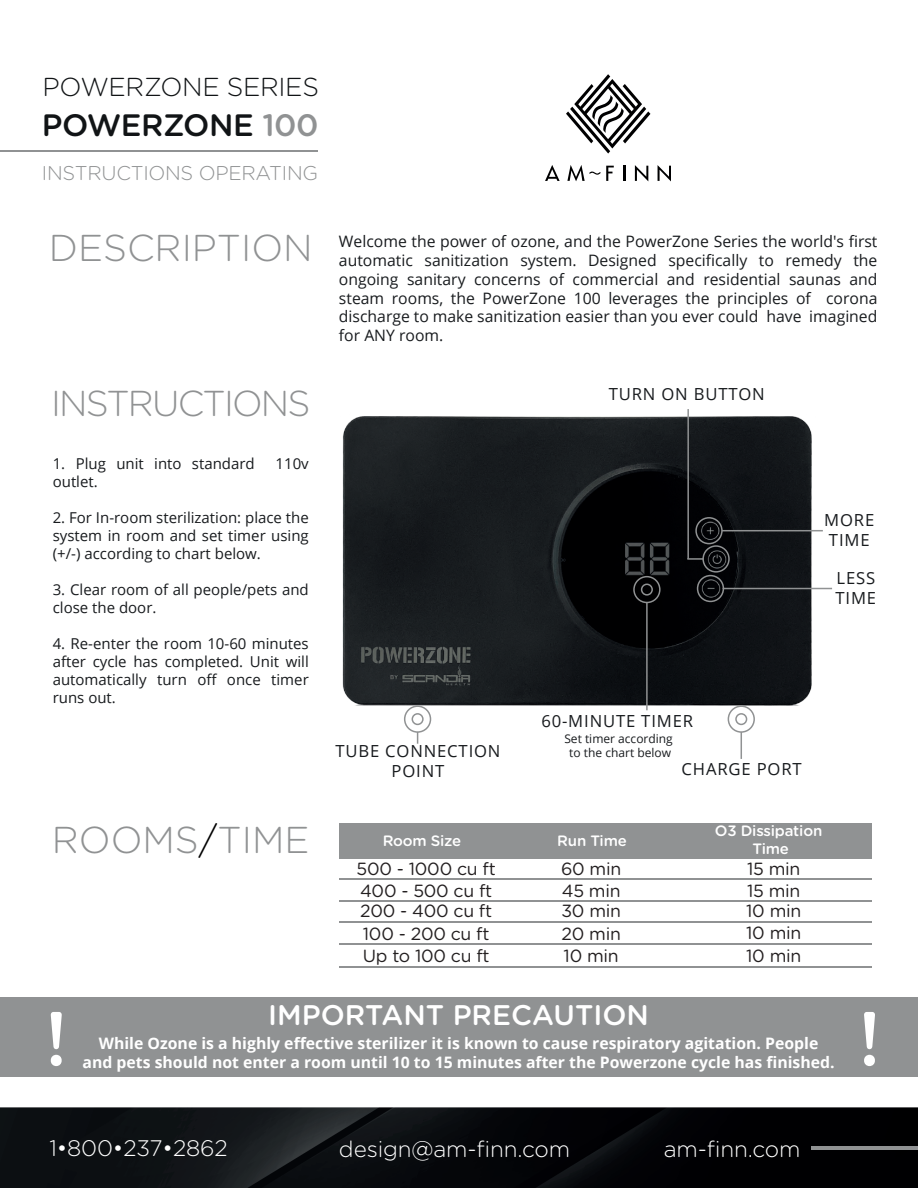
<style>
.page{position:relative;width:918px;height:1188px;background:#fff}
.page>*{position:absolute;margin:0;border:0;box-sizing:border-box;transform-origin:0 0}
.t1{font:500 76.5px "Gotham Rounded";color:#fff}
.t2{font:300 37.35px "Gotham Rounded";color:#909293}
.t3{font:300 36px "Gotham Rounded";letter-spacing:-.05em;color:#909293}
.t4{font:500 30.9px "Gotham Rounded";letter-spacing:-.015em;color:#111416}
.t5{font:500 28.35px "Gotham Rounded";color:#fff}
.t6{font:300 25.95px "Gotham Rounded";letter-spacing:-.015em;color:#111416}
.t7{font:300 22.5px "Gotham Rounded";letter-spacing:-.005em;color:#fff}
.t8{font:300 19.95px "Gotham Rounded";letter-spacing:-.015em;color:#909293}
.t9{font:17.55px/22.4px "Gotham Rounded";letter-spacing:-.015em;color:#231f20}
.t10{font:16.65px/20px "Open Sans";letter-spacing:.05em;color:#181b1e}
.t11{font:15.75px/18.9px "Open Sans";color:#181b1e;text-align:justify}
.t12{font:700 15.75px/18.9px "Open Sans";color:#fff;text-align:center}
.t13{font:15px/18px "Open Sans";color:#181b1e;text-align:justify}
.t14{font:500 15px/18px "Gotham Rounded";letter-spacing:-.015em;color:#fff;text-align:center}
.t15{font:12px/14.4px "Open Sans";color:#181b1e;text-align:center}
.s1{color:#909293}
.s2{color:#000001}
</style>
<div class="page">
<div style="left:339px;top:823px;width:532px;height:35px;background:#909293"></div>
<hr style="left:339px;top:879px;width:532px;height:1px;background:#909293">
<hr style="left:339px;top:900px;width:532px;height:1px;background:#909293">
<hr style="left:339px;top:922px;width:532px;height:1px;background:#909293">
<hr style="left:339px;top:943px;width:532px;height:1px;background:#909293">
<hr style="left:339px;top:966px;width:532px;height:1px;background:#909293">
<img style="left:342px;top:416px;width:474px;height:289px">
<div style="left:633px;top:576px;width:28px;height:27px;border:2px solid #909293;border-radius:50%"></div>
<div style="left:641px;top:584px;width:12px;height:12px;border:2px solid #909293;border-radius:50%"></div>
<hr style="left:646px;top:602px;width:2px;height:108px;background:#909293">
<hr style="left:687px;top:409px;width:2px;height:150px;background:#909293">
<div style="left:404px;top:705px;width:27px;height:28px;border:2px solid #909293;border-radius:50%"></div>
<div style="left:412px;top:713px;width:12px;height:12px;border:2px solid #909293;border-radius:50%"></div>
<svg style="left:417px;top:732px;width:1px;height:12px"></svg>
<svg style="left:741px;top:733px;width:1px;height:26px"></svg>
<div style="left:728px;top:705px;width:27px;height:28px;border:2px solid #909293;border-radius:50%"></div>
<div style="left:735px;top:713px;width:12px;height:12px;border:2px solid #909293;border-radius:50%"></div>
<div style="left:695px;top:517px;width:28px;height:27px;border:2px solid #909293;border-radius:50%"></div>
<hr style="left:722px;top:530px;width:101px;height:1px;background:#909293">
<div style="left:702px;top:545px;width:28px;height:28px;border:2px solid #909293;border-radius:50%"></div>
<svg style="left:687px;top:558px;width:17px;height:2px"></svg>
<div style="left:697px;top:575px;width:27px;height:27px;border:2px solid #909293;border-radius:50%"></div>
<hr style="left:723px;top:588px;width:109px;height:1px;background:#909293">
<div style="left:0;top:997px;width:918px;height:80px;background:#909293"></div>
<svg style="left:545px;top:165px;width:15px;height:16px"></svg>
<svg style="left:623px;top:166px;width:2px;height:15px"></svg>
<svg style="left:635px;top:165px;width:13px;height:16px"></svg>
<svg style="left:658px;top:165px;width:13px;height:16px"></svg>
<svg style="left:567px;top:165px;width:47px;height:16px"></svg>
<svg style="left:566px;top:74px;width:84px;height:80px"></svg>
<hr style="left:0;top:150px;width:317px;height:2px;background:#909293">
<img style="left:0;top:1107px;width:918px;height:81px">
<hr style="left:812px;top:1147px;width:106px;height:3px;background:#909293">
<h3 class="t6" style="left:43px;top:69px;width:278px">POWERZONE SERIES</h3>
<h3 class="t4" style="left:42px;top:103px;width:278px">POWERZONE <span class="s1">100</span></h3>
<p class="t8" style="left:42px;top:160px;width:278px">INSTRUCTIONS OPERATING</p>
<h2 class="t2" style="left:49px;top:223px;width:265px">DESCRIPTION</h2>
<p class="t11" style="left:339px;top:231px;width:540px">Welcome the power of ozone, and the PowerZone Series the world's first automatic sanitization system. Designed specifically to remedy the ongoing sanitary concerns of commercial and residential saunas and steam rooms, the PowerZone 100 leverages the principles of corona discharge to make sanitization easier than you ever could have imagined for ANY room.</p>
<h3 class="t3" style="left:51px;top:379px;width:261px">INSTRUCTIONS</h3>
<p class="t10" style="left:609px;top:384px;width:158px">TURN ON BUTTON</p>
<p class="t13" style="left:53px;top:454px;width:204px">1. Plug unit into standard</p>
<p class="t13" style="left:276px;top:454px;width:35px">110v</p>
<p class="t13" style="left:53px;top:472px;width:47px">outlet.</p>
<p class="t13" style="left:53px;top:508px;width:258px">2. For In-room sterilization: place the system in room and set timer using (+/-) according to chart below.</p>
<p class="t13" style="left:53px;top:580px;width:258px">3. Clear room of all people/pets and close the door.</p>
<p class="t13" style="left:53px;top:634px;width:258px">4. Re-enter the room 10-60 minutes after cycle has completed. Unit will automatically turn off once timer runs out.</p>
<p class="t10" style="left:824px;top:510px;width:52px">MORE<br>TIME</p>
<p class="t10" style="left:836px;top:568px;width:42px">LESS<br>TIME</p>
<p class="t10" style="left:541px;top:711px;width:153px">60-MINUTE TIMER</p>
<p class="t10" style="left:335px;top:741px;width:167px;text-align:center">TUBE CONNECTION<br>POINT</p>
<p class="t15" style="left:564px;top:731px;width:110px">Set timer according to the chart below</p>
<p class="t10" style="left:682px;top:759px;width:122px">CHARGE PORT</p>
<h2 class="t2" style="left:52px;top:815px;width:259px">ROOMS<span class="s2">/</span>TIME</h2>
<p class="t14" style="left:383px;top:831px;width:80px">Room Size</p>
<p class="t14" style="left:557px;top:831px;width:71px">Run Time</p>
<p class="t14" style="left:715px;top:821px;width:109px">O3 Dissipation<br>Time</p>
<p class="t9" style="left:360px;top:878px;width:134px">400 - 500 cu ft</p>
<p class="t9" style="left:357px;top:857px;width:141px">500 - 1000 cu ft</p>
<p class="t9" style="left:360px;top:898px;width:134px;line-height:23px">200 - 400 cu ft<br>100 - 200 cu ft</p>
<p class="t9" style="left:747px;top:857px;width:55px">15 min</p>
<p class="t9" style="left:746px;top:899px;width:57px">10 min<br>10 min</p>
<p class="t9" style="left:561px;top:857px;width:62px">60 min</p>
<p class="t9" style="left:561px;top:899px;width:61px;text-align:justify">30 min 20 min 10 min</p>
<p class="t9" style="left:562px;top:878px;width:60px">45 min</p>
<p class="t9" style="left:747px;top:879px;width:55px">15 min</p>
<p class="t9" style="left:363px;top:943px;width:128px">Up to 100 cu ft</p>
<p class="t9" style="left:746px;top:943px;width:57px">10 min</p>
<h3 class="t5" style="left:268px;top:995px;width:382px">IMPORTANT PRECAUTION</h3>
<h1 class="t1" style="left:45px;top:984px;width:25px">!</h1>
<h1 class="t1" style="left:858px;top:984px;width:25px">!</h1>
<p class="t12" style="left:83px;top:1034px;width:754px">While Ozone is a highly effective sterilizer it is known to cause respiratory agitation. People and pets should not enter a room until 10 to 15 minutes after the Powerzone cycle has finished.</p>
<h3 class="t7" style="left:49px;top:1133px;width:180px">1•800•237•2862</h3>
<h3 class="t7" style="left:339px;top:1134px;width:233px">design@am-finn.com</h3>
<h3 class="t7" style="left:664px;top:1134px;width:138px">am-finn.com</h3>
</div>
